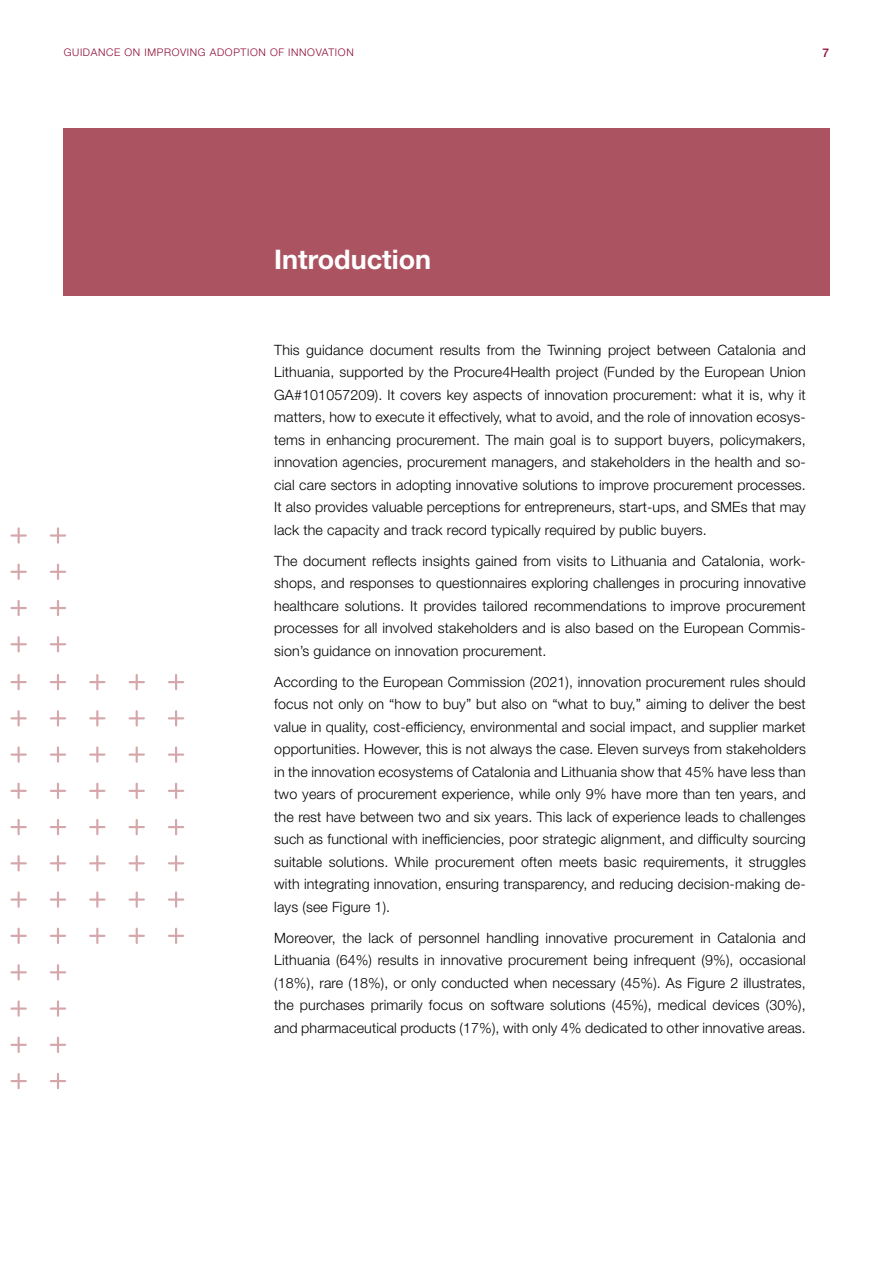
<style>
.page{position:relative;width:893px;height:1263px;background:#fff}
.page>*{position:absolute;margin:0;border:0;box-sizing:border-box;transform-origin:0 0}
.t1{font:700 27px "Helvetica Neue LT Std";color:#fff}
.text_seguit{font:300 14.25px/22.5px "Helvetica Neue LT Std";letter-spacing:.01em;color:#000;text-align:justify}
.t2{font:500 12px "Helvetica Neue LT Std";color:#8d0b34}
.t3{font:300 10.5px "Helvetica Neue LT Std";letter-spacing:.06em;color:#8d0b34}
</style>
<div class="page">
<hr style="left:11px;top:1007px;width:15px;height:3px;background:#d5a6aa">
<hr style="left:51px;top:1007px;width:14px;height:3px;background:#d5a6aa">
<hr style="left:11px;top:753px;width:15px;height:3px;background:#d5a6aa">
<hr style="left:51px;top:753px;width:14px;height:3px;background:#d5a6aa">
<hr style="left:90px;top:753px;width:14px;height:3px;background:#d5a6aa">
<hr style="left:130px;top:753px;width:14px;height:3px;background:#d5a6aa">
<hr style="left:169px;top:753px;width:14px;height:3px;background:#d5a6aa">
<hr style="left:11px;top:534px;width:15px;height:3px;background:#d5a6aa">
<hr style="left:51px;top:534px;width:14px;height:3px;background:#d5a6aa">
<hr style="left:11px;top:898px;width:15px;height:3px;background:#d5a6aa">
<hr style="left:51px;top:898px;width:14px;height:3px;background:#d5a6aa">
<hr style="left:90px;top:898px;width:14px;height:3px;background:#d5a6aa">
<hr style="left:130px;top:898px;width:14px;height:3px;background:#d5a6aa">
<hr style="left:169px;top:898px;width:14px;height:3px;background:#d5a6aa">
<svg style="left:11px;top:965px;width:15px;height:14px"></svg>
<svg style="left:51px;top:965px;width:14px;height:14px"></svg>
<svg style="left:11px;top:675px;width:15px;height:14px"></svg>
<svg style="left:51px;top:675px;width:14px;height:14px"></svg>
<svg style="left:90px;top:675px;width:14px;height:14px"></svg>
<svg style="left:130px;top:675px;width:14px;height:14px"></svg>
<svg style="left:169px;top:675px;width:14px;height:14px"></svg>
<svg style="left:18px;top:1001px;width:2px;height:15px"></svg>
<svg style="left:57px;top:1001px;width:2px;height:15px"></svg>
<svg style="left:11px;top:711px;width:15px;height:14px"></svg>
<svg style="left:51px;top:711px;width:14px;height:14px"></svg>
<svg style="left:90px;top:711px;width:14px;height:14px"></svg>
<svg style="left:130px;top:711px;width:14px;height:14px"></svg>
<svg style="left:169px;top:711px;width:14px;height:14px"></svg>
<svg style="left:11px;top:1038px;width:15px;height:14px"></svg>
<svg style="left:51px;top:1038px;width:14px;height:14px"></svg>
<svg style="left:18px;top:747px;width:2px;height:15px"></svg>
<svg style="left:57px;top:747px;width:2px;height:15px"></svg>
<svg style="left:96px;top:747px;width:2px;height:15px"></svg>
<svg style="left:136px;top:747px;width:2px;height:15px"></svg>
<svg style="left:175px;top:747px;width:2px;height:15px"></svg>
<svg style="left:11px;top:1074px;width:15px;height:14px"></svg>
<svg style="left:51px;top:1074px;width:14px;height:14px"></svg>
<svg style="left:11px;top:784px;width:15px;height:14px"></svg>
<svg style="left:51px;top:784px;width:14px;height:14px"></svg>
<svg style="left:90px;top:784px;width:14px;height:14px"></svg>
<svg style="left:130px;top:784px;width:14px;height:14px"></svg>
<svg style="left:169px;top:784px;width:14px;height:14px"></svg>
<svg style="left:18px;top:528px;width:2px;height:15px"></svg>
<svg style="left:57px;top:528px;width:2px;height:15px"></svg>
<svg style="left:11px;top:820px;width:15px;height:14px"></svg>
<svg style="left:51px;top:820px;width:14px;height:14px"></svg>
<svg style="left:90px;top:820px;width:14px;height:14px"></svg>
<svg style="left:130px;top:820px;width:14px;height:14px"></svg>
<svg style="left:169px;top:820px;width:14px;height:14px"></svg>
<svg style="left:11px;top:565px;width:15px;height:14px"></svg>
<svg style="left:51px;top:565px;width:14px;height:14px"></svg>
<svg style="left:11px;top:856px;width:15px;height:14px"></svg>
<svg style="left:51px;top:856px;width:14px;height:14px"></svg>
<svg style="left:90px;top:856px;width:14px;height:14px"></svg>
<svg style="left:130px;top:856px;width:14px;height:14px"></svg>
<svg style="left:169px;top:856px;width:14px;height:14px"></svg>
<svg style="left:11px;top:601px;width:15px;height:14px"></svg>
<svg style="left:51px;top:601px;width:14px;height:14px"></svg>
<svg style="left:18px;top:892px;width:2px;height:15px"></svg>
<svg style="left:57px;top:892px;width:2px;height:15px"></svg>
<svg style="left:96px;top:892px;width:2px;height:15px"></svg>
<svg style="left:136px;top:892px;width:2px;height:15px"></svg>
<svg style="left:175px;top:892px;width:2px;height:15px"></svg>
<svg style="left:11px;top:637px;width:15px;height:14px"></svg>
<svg style="left:51px;top:637px;width:14px;height:14px"></svg>
<svg style="left:11px;top:929px;width:15px;height:14px"></svg>
<svg style="left:51px;top:929px;width:14px;height:14px"></svg>
<svg style="left:90px;top:929px;width:14px;height:14px"></svg>
<svg style="left:130px;top:929px;width:14px;height:14px"></svg>
<svg style="left:169px;top:929px;width:14px;height:14px"></svg>
<div style="left:64px;top:128px;width:765px;height:168px;background:#ac5361"></div>
<p class="t3" style="left:64px;top:46px;width:291px">GUIDANCE ON IMPROVING ADOPTION OF INNOVATION</p>
<p class="t2" style="left:822px;top:46px;width:8px">7</p>
<h1 class="t1" style="left:274px;top:243px;width:155px">Presentació</h1>
<p class="t1" style="left:274px;top:243px;width:158px">Introduction</p>
<p class="text_seguit" style="left:274px;top:338px;width:533px">This guidance document results from the Twinning project between Catalonia and Lithuania, supported by the Procure4Health project (Funded by the European Union GA#101057209). It covers key aspects of innovation procurement: what it is, why it matters, how to execute it effectively, what to avoid, and the role of innovation ecosys&shy;tems in enhancing procurement. The main goal is to support buyers, policymakers, innovation agencies, procurement managers, and stakeholders in the health and so&shy;cial care sectors in adopting innovative solutions to improve procurement processes.<br>It also provides valuable perceptions for entrepreneurs, start-ups, and SMEs that may lack the capacity and track record typically required by public buyers.</p>
<p class="text_seguit" style="left:274px;top:549px;width:533px">The document reflects insights gained from visits to Lithuania and Catalonia, work&shy;shops, and responses to questionnaires exploring challenges in procuring innovative healthcare solutions. It provides tailored recommendations to improve procurement processes for all involved stakeholders and is also based on the European Commis&shy;sion’s guidance on innovation procurement.</p>
<p class="text_seguit" style="left:274px;top:670px;width:533px">According to the European Commission (2021), innovation procurement rules should focus not only on “how to buy” but also on “what to buy,” aiming to deliver the best value in quality, cost-efficiency, environmental and social impact, and supplier market opportunities. However, this is not always the case. Eleven surveys from stakeholders in the innovation ecosystems of Catalonia and Lithuania show that 45% have less than two years of procurement experience, while only 9% have more than ten years, and the rest have between two and six years. This lack of experience leads to challenges such as functional with inefficiencies, poor strategic alignment, and difficulty sourcing suitable solutions. While procurement often meets basic requirements, it struggles with integrating innovation, ensuring transparency, and reducing decision-making de&shy;lays (see Figure 1).</p>
<p class="text_seguit" style="left:274px;top:926px;width:533px">Moreover, the lack of personnel handling innovative procurement in Catalonia and Lithuania (64%) results in innovative procurement being infrequent (9%), occasional (18%), rare (18%), or only conducted when necessary (45%). As Figure 2 illustrates, the purchases primarily focus on software solutions (45%), medical devices (30%), and pharmaceutical products (17%), with only 4% dedicated to other innovative areas.</p>
</div>
